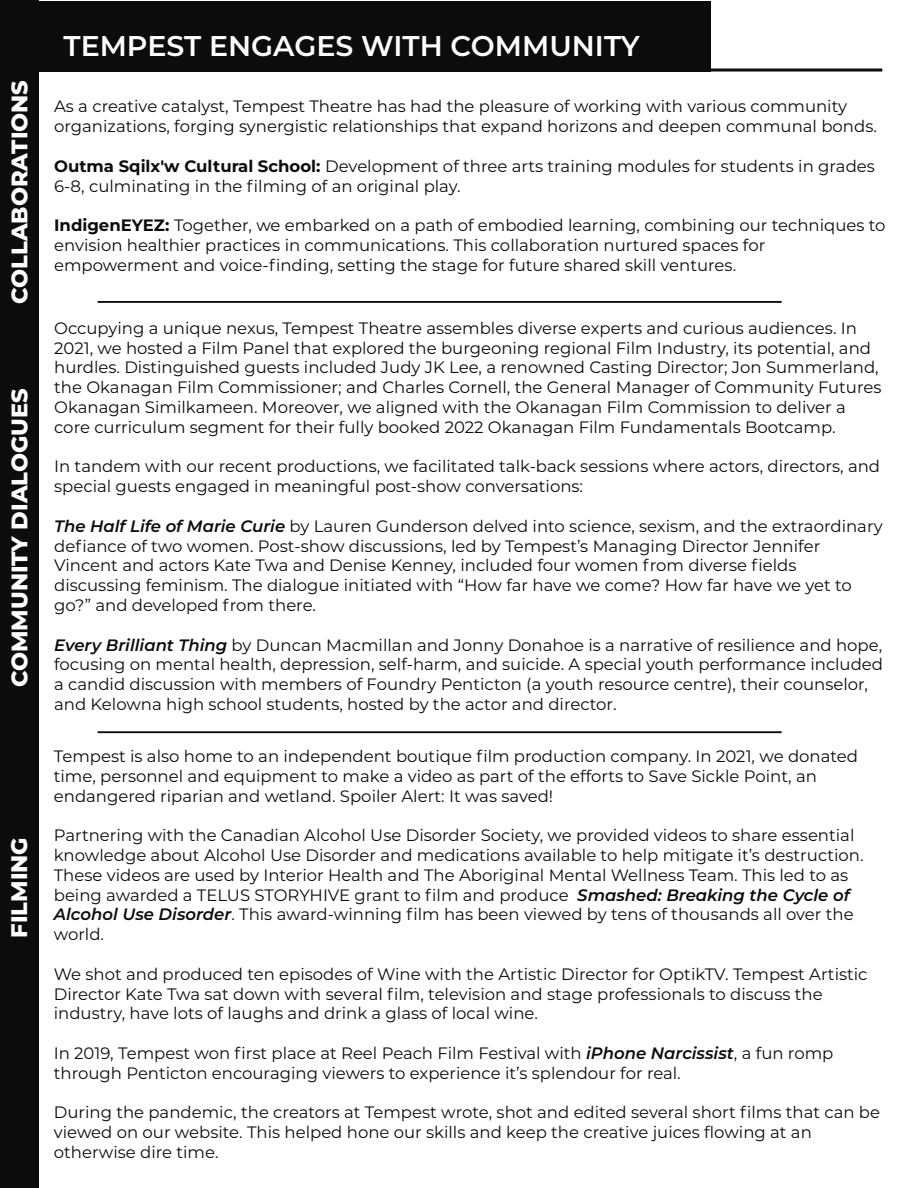
<style>
.page{position:relative;width:918px;height:1188px;background:#fff}
.page>*{position:absolute;margin:0;border:0;box-sizing:border-box;transform-origin:0 0}
.t1{font:600 28.5px "Montserrat";color:#fff}
.t2{font:800 22.5px "Montserrat";color:#fff}
.t3{font:16.5px/19.8px "Montserrat";color:#0c0c0c}
.s1{font-weight:700}
.s2{font-weight:600;font-style:italic}
</style>
<div class="page">
<div style="left:18px;top:1px;width:692px;height:71px;background:#0c0c0c"></div>
<hr style="left:70px;top:69px;width:812px;height:3px;background:#0c0c0c">
<div style="left:0;top:0;width:39px;height:1188px;background:#0c0c0c"></div>
<hr style="left:98px;top:301px;width:684px;height:2px;background:#0c0c0c">
<hr style="left:98px;top:731px;width:684px;height:2px;background:#0c0c0c">
<h2 class="t2" style="left:4px;top:304px;width:226px;rotate:-90deg">COLLABORATIONS</h2>
<h2 class="t2" style="left:4px;top:687px;width:300px;rotate:-90deg">COMMUNITY DIALOGUES</h2>
<h2 class="t2" style="left:4px;top:938px;width:102px;rotate:-90deg">FILMING</h2>
<h1 class="t1" style="left:64px;top:26px;width:578px">TEMPEST ENGAGES WITH COMMUNITY</h1>
<p class="t3" style="left:54px;top:96px;width:824px">As a creative catalyst, Tempest Theatre has had the pleasure of working with various community organizations, forging synergistic relationships that expand horizons and deepen communal bonds.</p>
<p class="t3" style="left:54px;top:155px;width:822px"><span class="s1">Outma Sqilx'w Cultural School:</span> Development of three arts training modules for students in grades<br>6-8, culminating in the filming of an original play.</p>
<p class="t3" style="left:54px;top:215px;width:833px"><span class="s1">IndigenEYEZ:</span> Together, we embarked on a path of embodied learning, combining our techniques to envision healthier practices in communications. This collaboration nurtured spaces for empowerment and voice-finding, setting the stage for future shared skill ventures.</p>
<p class="t3" style="left:54px;top:318px;width:829px">Occupying a unique nexus, Tempest Theatre assembles diverse experts and curious audiences. In 2021, we hosted a Film Panel that explored the burgeoning regional Film Industry, its potential, and hurdles. Distinguished guests included Judy JK Lee, a renowned Casting Director; Jon Summerland, the Okanagan Film Commissioner; and Charles Cornell, the General Manager of Community Futures Okanagan Similkameen. Moreover, we aligned with the Okanagan Film Commission to deliver a core curriculum segment for their fully booked 2022 Okanagan Film Fundamentals Bootcamp.</p>
<p class="t3" style="left:54px;top:456px;width:828px">In tandem with our recent productions, we facilitated talk-back sessions where actors, directors, and special guests engaged in meaningful post-show conversations:</p>
<p class="t3" style="left:54px;top:516px;width:830px"><span class="s2">The Half Life of Marie Curie</span> by Lauren Gunderson delved into science, sexism, and the extraordinary defiance of two women. Post-show discussions, led by Tempest’s Managing Director Jennifer Vincent and actors Kate Twa and Denise Kenney, included four women from diverse fields discussing feminism. The dialogue initiated with “How far have we come? How far have we yet to go?” and developed from there.</p>
<p class="t3" style="left:54px;top:634px;width:830px"><span class="s2">Every Brilliant Thing</span> by Duncan Macmillan and Jonny Donahoe is a narrative of resilience and hope, focusing on mental health, depression, self-harm, and suicide. A special youth performance included a candid discussion with members of Foundry Penticton (a youth resource centre), their counselor, and Kelowna high school students, hosted by the actor and director.</p>
<p class="t3" style="left:54px;top:746px;width:806px">Tempest is also home to an independent boutique film production company. In 2021, we donated time, personnel and equipment to make a video as part of the efforts to Save Sickle Point, an endangered riparian and wetland. Spoiler Alert: It was saved!</p>
<p class="t3" style="left:54px;top:825px;width:811px">Partnering with the Canadian Alcohol Use Disorder Society, we provided videos to share essential knowledge about Alcohol Use Disorder and medications available to help mitigate it’s destruction.<br>These videos are used by Interior Health and The Aboriginal Mental Wellness Team. This led to as being awarded a TELUS STORYHIVE grant to film and produce <span class="s2">Smashed: Breaking the Cycle of Alcohol Use Disorder</span>. This award-winning film has been viewed by tens of thousands all over the world.</p>
<p class="t3" style="left:54px;top:964px;width:815px">We shot and produced ten episodes of Wine with the Artistic Director for OptikTV. Tempest Artistic<br>Director Kate Twa sat down with several film, television and stage professionals to discuss the industry, have lots of laughs and drink a glass of local wine.</p>
<p class="t3" style="left:54px;top:1043px;width:781px">In 2019, Tempest won first place at Reel Peach Film Festival with <span class="s2">iPhone Narcissist</span>, a fun romp through Penticton encouraging viewers to experience it’s splendour for real.</p>
<p class="t3" style="left:54px;top:1102px;width:828px">During the pandemic, the creators at Tempest wrote, shot and edited several short films that can be viewed on our website. This helped hone our skills and keep the creative juices flowing at an otherwise dire time.</p>
</div>
